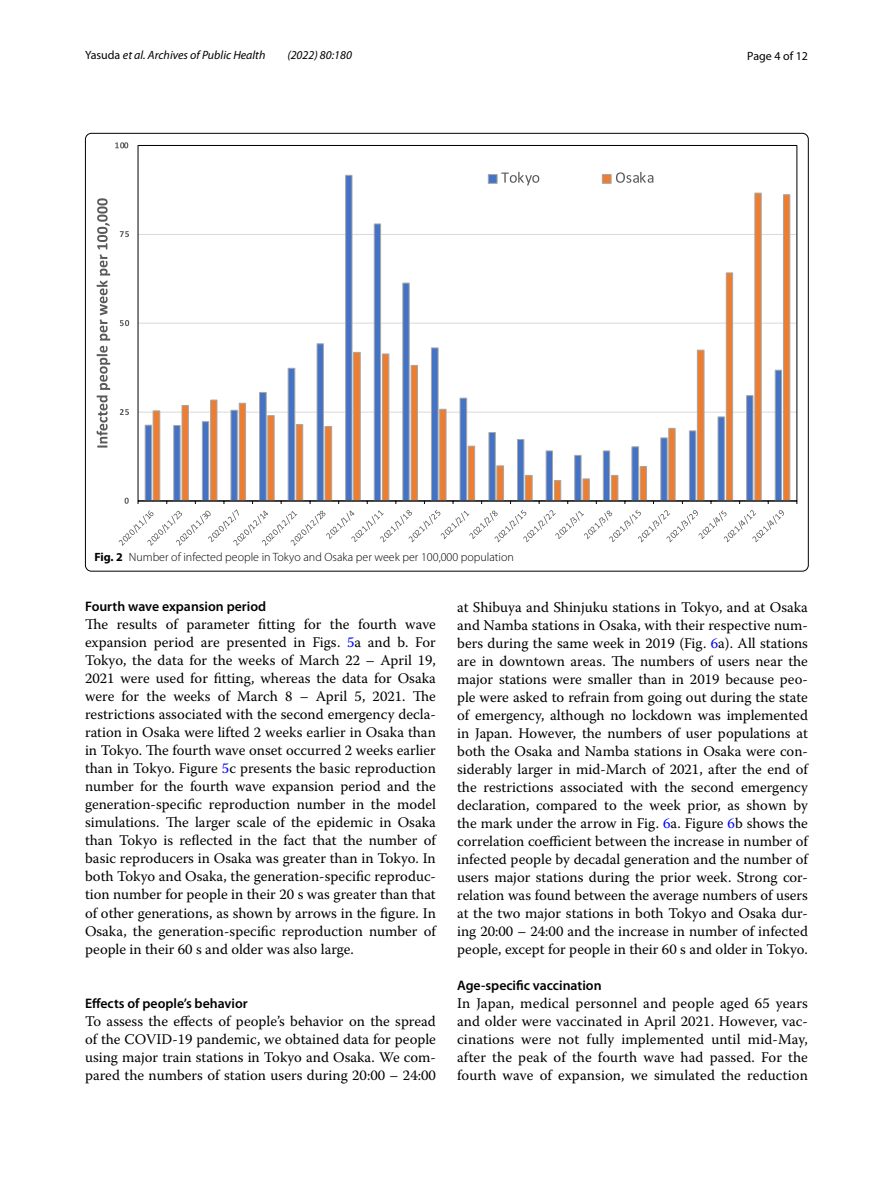
<style>
.page{position:relative;width:893px;height:1187px;background:#fff}
.page>*{position:absolute;margin:0;border:0;box-sizing:border-box;transform-origin:0 0}
.t1{font:14.7px/18px "Warnock Pro";color:#000;text-align:justify}
.t2{font:600 13.8px "Myriad Pro";color:#000}
.t3{font:300 12px "Myriad Pro";color:#000}
.t4{font:italic 12px "Myriad Pro";color:#000}
.t5{font:12px "Myriad Pro";color:#000}
.s1{font-style:normal}
.s2{font-weight:700}
.s3{color:#00f}
</style>
<div class="page">
<hr style="left:138px;top:412px;width:659px;height:1px;background:#d9d9d9">
<hr style="left:138px;top:323px;width:659px;height:1px;background:#d9d9d9">
<hr style="left:138px;top:234px;width:659px;height:1px;background:#d9d9d9">
<svg style="left:152px;top:192px;width:638px;height:308px"></svg>
<hr style="left:138px;top:500px;width:659px;height:1px;background:#000">
<svg style="left:120px;top:409px;width:9px;height:6px"></svg>
<svg style="left:120px;top:320px;width:9px;height:6px"></svg>
<svg style="left:120px;top:231px;width:9px;height:6px"></svg>
<svg style="left:115px;top:142px;width:13px;height:6px"></svg>
<svg style="left:119px;top:497px;width:665px;height:48px"></svg>
<svg style="left:97px;top:198px;width:13px;height:249px"></svg>
<div style="left:488px;top:174px;width:9px;height:10px;background:#4472c4;border:1px solid #a6a6a6"></div>
<svg style="left:501px;top:172px;width:38px;height:13px"></svg>
<div style="left:602px;top:174px;width:9px;height:10px;background:#ed7d31;border:1px solid #a6a6a6"></div>
<svg style="left:616px;top:172px;width:37px;height:11px"></svg>
<p class="t4" style="left:85px;top:48px;width:182px"><span class="s1">Yasuda</span> et al. Archives of Public Health</p>
<p class="t4" style="left:287px;top:48px;width:66px">(2022) 80:180</p>
<p class="t5" style="left:747px;top:48px;width:62px">Page 4 of 12</p>
<p class="t3" style="left:94px;top:550px;width:421px"><span class="s2">Fig. 2</span> Number of infected people in Tokyo and Osaka per week per 100,000 population</p>
<p class="t2" style="left:85px;top:598px;width:183px">Fourth wave expansion period</p>
<p class="t1" style="left:85px;top:615px;width:352px">The results of parameter fitting for the fourth wave expansion period are presented in Figs. <span class="s3">5</span>a and b. For Tokyo, the data for the weeks of March 22 – April 19, 2021 were used for fitting, whereas the data for Osaka were for the weeks of March 8 – April 5, 2021. The restrictions associated with the second emergency decla&shy;ration in Osaka were lifted 2 weeks earlier in Osaka than in Tokyo. The fourth wave onset occurred 2 weeks earlier than in Tokyo. Figure <span class="s3">5</span>c presents the basic reproduction number for the fourth wave expansion period and the generation-specific reproduction number in the model simulations. The larger scale of the epidemic in Osaka than Tokyo is reflected in the fact that the number of basic reproducers in Osaka was greater than in Tokyo. In both Tokyo and Osaka, the generation-specific reproduc&shy;tion number for people in their 20 s was greater than that of other generations, as shown by arrows in the figure. In Osaka, the generation-specific reproduction number of people in their 60 s and older was also large.</p>
<p class="t2" style="left:85px;top:994px;width:164px">Effects of people’s behavior</p>
<p class="t1" style="left:85px;top:1012px;width:352px">To assess the effects of people’s behavior on the spread of the COVID-19 pandemic, we obtained data for people using major train stations in Tokyo and Osaka. We com&shy;pared the numbers of station users during 20:00 – 24:00</p>
<p class="t1" style="left:457px;top:597px;width:352px">at Shibuya and Shinjuku stations in Tokyo, and at Osaka and Namba stations in Osaka, with their respective num&shy;bers during the same week in 2019 (Fig. <span class="s3">6</span>a). All stations are in downtown areas. The numbers of users near the major stations were smaller than in 2019 because peo&shy;ple were asked to refrain from going out during the state of emergency, although no lockdown was implemented in Japan. However, the numbers of user populations at both the Osaka and Namba stations in Osaka were con&shy;siderably larger in mid-March of 2021, after the end of the restrictions associated with the second emergency declaration, compared to the week prior, as shown by the mark under the arrow in Fig. <span class="s3">6</span>a. Figure <span class="s3">6</span>b shows the correlation coefficient between the increase in number of infected people by decadal generation and the number of users major stations during the prior week. Strong cor&shy;relation was found between the average numbers of users at the two major stations in both Tokyo and Osaka dur&shy;ing 20:00 – 24:00 and the increase in number of infected people, except for people in their 60 s and older in Tokyo.</p>
<p class="t2" style="left:457px;top:976px;width:146px">Age‑specific vaccination</p>
<p class="t1" style="left:457px;top:993px;width:352px">In Japan, medical personnel and people aged 65 years and older were vaccinated in April 2021. However, vac&shy;cinations were not fully implemented until mid-May, after the peak of the fourth wave had passed. For the fourth wave of expansion, we simulated the reduction</p>
</div>
